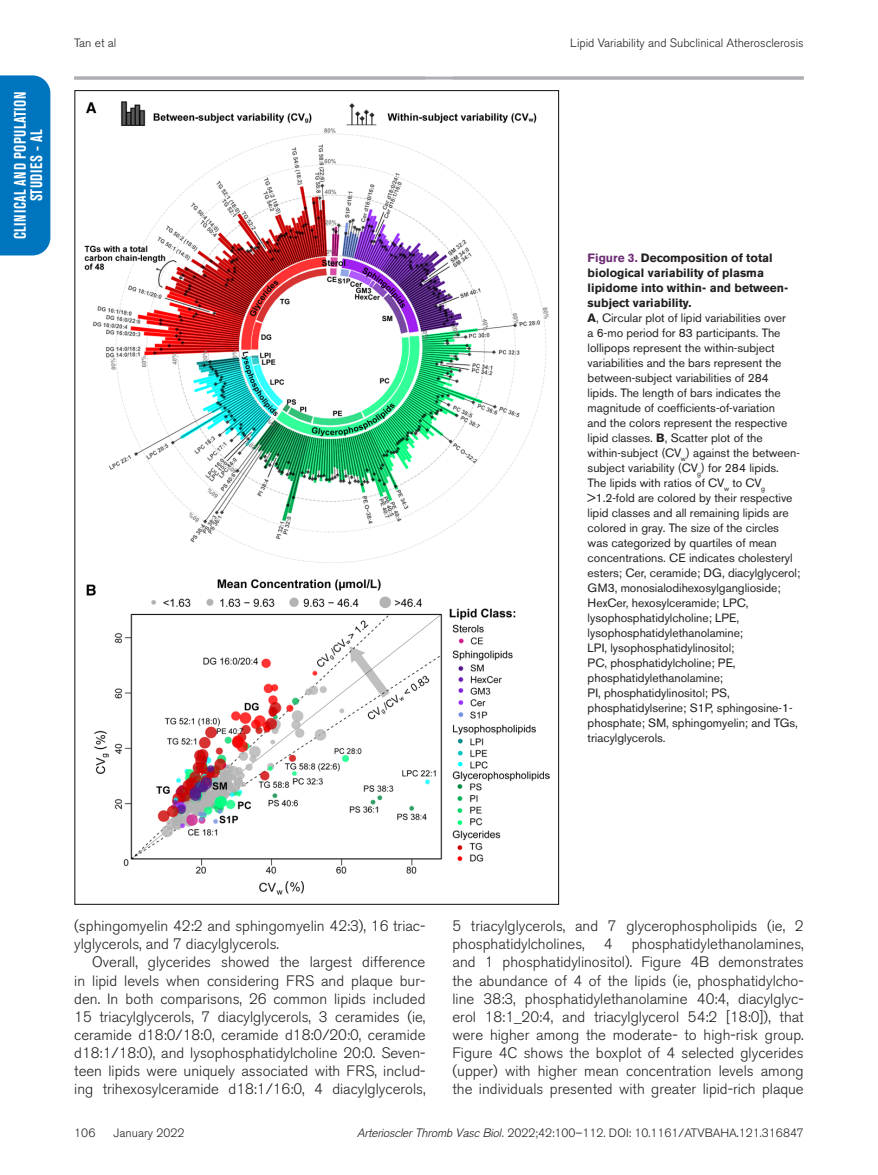
<style>
.page{position:relative;width:878px;height:1175px;background:#fff}
.page>*{position:absolute;margin:0;border:0;box-sizing:border-box;transform-origin:0 0}
.t1{font:700 condensed 16.5px/16.5px "Akzidenz Grotesk BE";letter-spacing:.045em;color:#fff;text-align:center;scale:.9 1}
.t2{font:300 15px/18px "Akzidenz Grotesk BE";color:#231f20}
.t3{font:12px/15px "Akzidenz Grotesk BE";color:#231f20}
.t4{font:300 12px "Akzidenz Grotesk BE";color:#231f20}
.s1{font-weight:700;color:#6e2f76}
.s2{font-weight:700}
.s3{font-family:"Akzidenz Grotesk";font-style:italic}
</style>
<div class="page">
<div style="left:0;top:75px;width:50px;height:180px;background:#0075bf"></div>
<hr style="left:74px;top:76px;width:729px;height:4px;background:#b9babe">
<svg style="left:74px;top:90px;width:485px;height:815px"></svg>
<h1 class="t1" style="left:12px;top:239px;width:165px;rotate:-90deg">CLINICAL AND POPULATION<br>STUDIES - AL</h1>
<p class="t4" style="left:74px;top:36px;width:44px">Tan et al</p>
<p class="t4" style="left:570px;top:36px;width:235px">Lipid Variability and Subclinical Atherosclerosis</p>
<p class="t3" style="left:587px;top:250px;width:214px"><span class="s1">Figure 3.</span> <span class="s2">Decomposition of total biological variability of plasma lipidome into within- and between&shy;subject variability.<br>A</span>, Circular plot of lipid variabilities over<br>a 6-mo period for 83 participants. The lollipops represent the within-subject variabilities and the bars represent the between-subject variabilities of 284 lipids. The length of bars indicates the magnitude of coefficients-of-variation<br>and the colors represent the respective lipid classes. <span class="s2">B</span>, Scatter plot of the within-subject (CV<sub>w</sub>) against the between&shy;subject variability (CV<sub>g</sub>) for 284 lipids.<br>The lipids with ratios of CV<sub>w</sub> to CV<sub>g </sub>&gt;1.2-fold are colored by their respective lipid classes and all remaining lipids are colored in gray. The size of the circles was categorized by quartiles of mean concentrations. CE indicates cholesteryl esters; Cer, ceramide; DG, diacylglycerol; GM3, monosialodihexosylganglioside; HexCer, hexosylceramide; LPC, lysophosphatidylcholine; LPE, lysophosphatidylethanolamine;<br>LPI, lysophosphatidylinositol;<br>PC, phosphatidylcholine; PE, phosphatidylethanolamine;<br>PI, phosphatidylinositol; PS, phosphatidylserine; S1P, sphingosine-1- phosphate; SM, sphingomyelin; and TGs, triacylglycerols.</p>
<p class="t2" style="left:74px;top:917px;width:352px">(sphingomyelin 42:2 and sphingomyelin 42:3), 16 triac&shy;ylglycerols, and 7 diacylglycerols.</p>
<p class="t2" style="left:74px;top:953px;width:353px;text-align:justify;text-indent:18px">Overall, glycerides showed the largest difference in lipid levels when considering FRS and plaque bur&shy;den. In both comparisons, 26 common lipids included 15 triacylglycerols, 7 diacylglycerols, 3 ceramides (ie, ceramide d18:0/18:0, ceramide d18:0/20:0, ceramide d18:1/18:0), and lysophosphatidylcholine 20:0. Seven&shy;teen lipids were uniquely associated with FRS, includ&shy;ing trihexosylceramide d18:1/16:0, 4 diacylglycerols,</p>
<p class="t2" style="left:452px;top:917px;width:353px">5 triacylglycerols, and 7 glycerophospholipids (ie, 2 phosphatidylcholines,</p>
<p class="t2" style="left:452px;top:935px;width:353px;text-align:justify;text-indent:179px">phosphatidylethanolamines, and 1 phosphatidylinositol). Figure 4B demonstrates the abundance of 4 of the lipids (ie, phosphatidylcho&shy;line 38:3, phosphatidylethanolamine 40:4, diacylglyc&shy;erol 18:1_20:4, and triacylglycerol 54:2 [18:0]), that were higher among the moderate- to high-risk group.<br>Figure 4C shows the boxplot of 4 selected glycerides (upper) with higher mean concentration levels among the individuals presented with greater lipid-rich plaque</p>
<p class="t2" style="left:604px;top:935px;width:10px">4</p>
<p class="t4" style="left:74px;top:1126px;width:23px">106</p>
<p class="t4" style="left:113px;top:1126px;width:72px">January 2022</p>
<p class="t4" style="left:357px;top:1126px;width:448px"><span class="s3">Arterioscler Thromb Vasc Biol.</span> 2022;42:100–112. DOI: 10.1161/ATVBAHA.121.316847</p>
</div>
